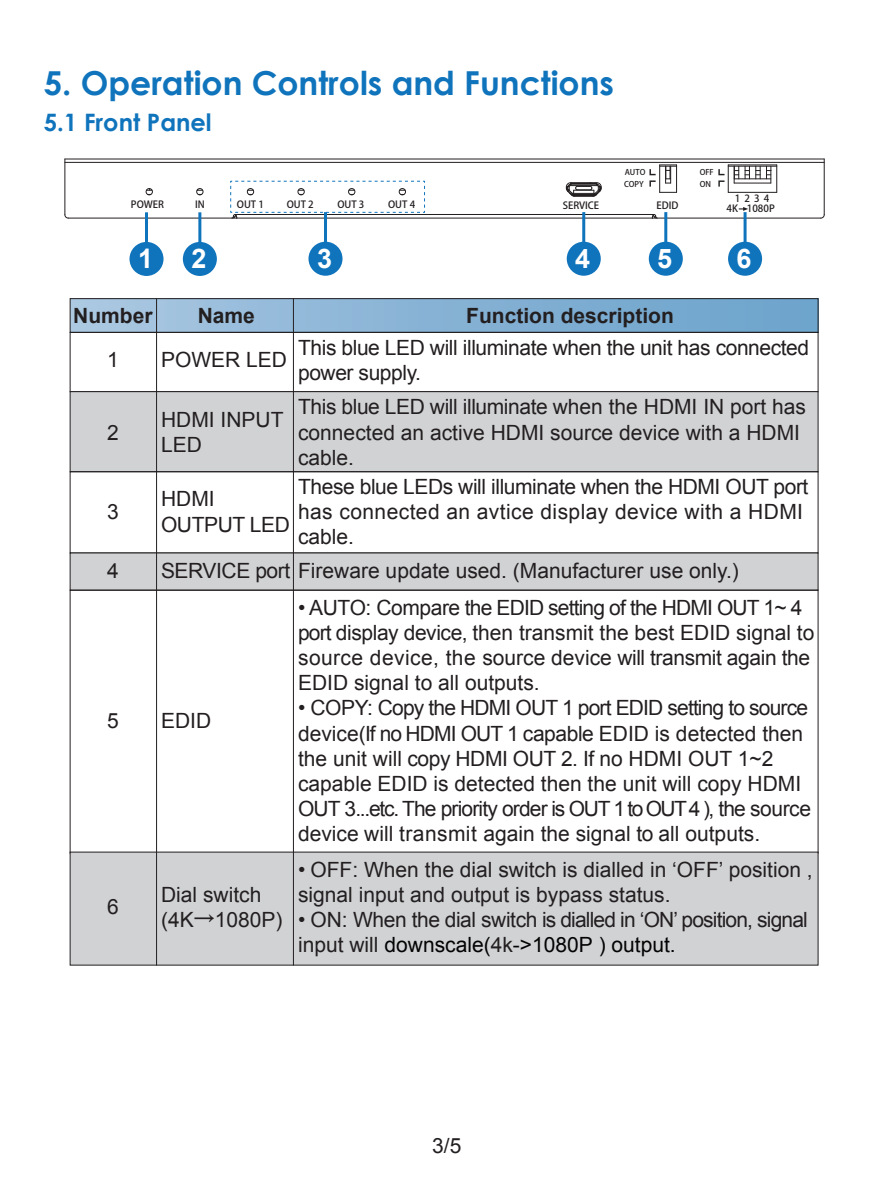
<style>
.page{position:relative;width:893px;height:1191px;background:#fff}
.page>*{position:absolute;margin:0;border:0;box-sizing:border-box;transform-origin:0 0}
.t1{font:700 33px "Century Gothic";color:#1074bc}
.t2{font:700 27px "Arial";color:#fff}
.t3{font:700 24px "Century Gothic";color:#1074bc}
.t4{font:21px/25.2px "Arial";color:#231f20}
.t5{font:21px/25.2px "Arial";letter-spacing:-.02em;color:#231f20}
.t6{font:700 21px "Arial";color:#231f20}
.t7{font:9.9px/9.9px "Helvetica 65 Medium G Bpc EUC H";color:#231f20;text-align:center}
.t8{font:7.8px/11.7px "Helvetica 65 Medium G Bpc EUC H";color:#231f20}
.s1{font-family:"Microsoft Ya Hei"}
.s2{color:#030303}
</style>
<div class="page">
<div style="left:129px;top:242px;width:35px;height:34px;background:#1074bc;border-radius:50%"></div>
<hr style="left:64px;top:159px;width:1px;height:56px;background:#231f20">
<hr style="left:657px;top:217px;width:164px;height:2px;background:#231f20">
<hr style="left:237px;top:217px;width:415px;height:2px;background:#231f20">
<hr style="left:68px;top:217px;width:164px;height:2px;background:#231f20">
<hr style="left:235px;top:214px;width:419px;height:1px;background:#231f20">
<hr style="left:728px;top:192px;width:49px;height:1px;background:#231f20">
<hr style="left:734px;top:182px;width:37px;height:2px;background:#231f20">
<hr style="left:734px;top:178px;width:37px;height:1px;background:#231f20">
<hr style="left:728px;top:166px;width:49px;height:1px;background:#231f20">
<hr style="left:728px;top:164px;width:49px;height:1px;background:#231f20">
<hr style="left:65px;top:162px;width:759px;height:1px;background:#231f20">
<hr style="left:65px;top:158px;width:759px;height:1px;background:#231f20">
<svg style="left:745px;top:165px;width:32px;height:27px"></svg>
<hr style="left:824px;top:159px;width:1px;height:56px;background:#231f20">
<svg style="left:64px;top:214px;width:5px;height:5px"></svg>
<svg style="left:820px;top:214px;width:5px;height:5px"></svg>
<svg style="left:652px;top:214px;width:6px;height:5px"></svg>
<svg style="left:566px;top:182px;width:36px;height:15px"></svg>
<div style="left:196px;top:188px;width:7px;height:7px;border:1px solid #231f20;border-radius:50%"></div>
<div style="left:146px;top:188px;width:7px;height:7px;border:1px solid #231f20;border-radius:50%"></div>
<svg style="left:739px;top:207px;width:9px;height:4px"></svg>
<svg style="left:718px;top:165px;width:21px;height:27px"></svg>
<svg style="left:649px;top:164px;width:28px;height:29px"></svg>
<hr style="left:145px;top:212px;width:3px;height:35px;background:#1074bc">
<div style="left:183px;top:242px;width:34px;height:34px;background:#1074bc;border-radius:50%"></div>
<hr style="left:198px;top:212px;width:3px;height:35px;background:#1074bc">
<svg style="left:230px;top:180px;width:195px;height:39px"></svg>
<div style="left:308px;top:242px;width:34px;height:34px;background:#1074bc;border-radius:50%"></div>
<hr style="left:324px;top:212px;width:3px;height:35px;background:#1074bc">
<div style="left:567px;top:242px;width:34px;height:34px;background:#1074bc;border-radius:50%"></div>
<hr style="left:582px;top:212px;width:3px;height:35px;background:#1074bc">
<div style="left:649px;top:242px;width:34px;height:34px;background:#1074bc;border-radius:50%"></div>
<hr style="left:664px;top:212px;width:3px;height:35px;background:#1074bc">
<div style="left:728px;top:242px;width:34px;height:34px;background:#1074bc;border-radius:50%"></div>
<hr style="left:744px;top:212px;width:3px;height:35px;background:#1074bc">
<div style="left:70px;top:299px;width:748px;height:33px;background:linear-gradient(to right,#a9c6e0,#69a1ca)"></div>
<div style="left:70px;top:298px;width:748px;height:35px;border:1px solid #231f20"></div>
<div style="left:70px;top:332px;width:748px;height:60px;border:1px solid #231f20"></div>
<div style="left:70px;top:391px;width:748px;height:81px;background:#d1d2d4;border:1px solid #231f20"></div>
<div style="left:70px;top:471px;width:748px;height:82px;border:1px solid #231f20"></div>
<div style="left:70px;top:552px;width:748px;height:38px;background:#d1d2d4;border:1px solid #231f20"></div>
<div style="left:70px;top:851px;width:748px;height:114px;background:#d1d2d4"></div>
<hr style="left:156px;top:298px;width:1px;height:667px;background:#231f20">
<hr style="left:293px;top:298px;width:1px;height:667px;background:#231f20">
<h1 class="t1" style="left:44px;top:58px;width:572px">5. Operation Controls and Functions</h1>
<p class="t3" style="left:44px;top:104px;width:169px">5.1 Front Panel</p>
<p class="t8" style="left:624px;top:166px;width:23px">AUTO<br>COPY</p>
<p class="t8" style="left:700px;top:166px;width:16px">OFF<br>ON</p>
<p class="t7" style="left:131px;top:199px;width:35px">POWER</p>
<p class="t7" style="left:195px;top:199px;width:11px">IN</p>
<p class="t7" style="left:237px;top:199px;width:29px">OUT 1</p>
<p class="t7" style="left:287px;top:199px;width:29px">OUT 2</p>
<p class="t7" style="left:337px;top:199px;width:29px">OUT 3</p>
<p class="t7" style="left:388px;top:199px;width:29px">OUT 4</p>
<p class="t7" style="left:656px;top:200px;width:23px">EDID</p>
<p class="t7" style="left:727px;top:194px;width:50px">1 2 3 4<br>4K 1080P</p>
<p class="t7" style="left:563px;top:200px;width:38px">SERVICE</p>
<p class="t2" style="left:138px;top:241px;width:17px">1</p>
<p class="t2" style="left:191px;top:241px;width:17px">2</p>
<p class="t2" style="left:317px;top:240px;width:17px">3</p>
<p class="t2" style="left:575px;top:240px;width:17px">4</p>
<p class="t2" style="left:657px;top:240px;width:17px">5</p>
<p class="t2" style="left:737px;top:240px;width:17px">6</p>
<p class="t6" style="left:198px;top:301px;width:59px">Name</p>
<p class="t6" style="left:73px;top:301px;width:81px">Number</p>
<p class="t6" style="left:466px;top:301px;width:209px">Function description</p>
<p class="t4" style="left:107px;top:348px;width:13px">1</p>
<p class="t5" style="left:298px;top:335px;width:513px">This blue LED will illuminate when the unit has connected power supply.</p>
<p class="t4" style="left:161px;top:348px;width:128px">POWER LED</p>
<p class="t4" style="left:107px;top:420px;width:13px">2</p>
<p class="t4" style="left:107px;top:499px;width:13px">3</p>
<p class="t4" style="left:161px;top:407px;width:124px">HDMI INPUT<br>LED</p>
<p class="t5" style="left:161px;top:487px;width:130px">HDMI<br>OUTPUT LED</p>
<p class="t4" style="left:298px;top:395px;width:509px">This blue LED will illuminate when the HDMI IN port has connected an active HDMI source device with a HDMI cable.</p>
<p class="t4" style="left:298px;top:474px;width:512px">These blue LEDs will illuminate when the HDMI OUT port has connected an avtice display device with a HDMI cable.</p>
<p class="t4" style="left:107px;top:558px;width:13px">4</p>
<p class="t4" style="left:161px;top:558px;width:579px">SERVICE port Fireware update used. (Manufacturer use only.)</p>
<p class="t4" style="left:107px;top:708px;width:13px">5</p>
<p class="t4" style="left:161px;top:708px;width:52px">EDID</p>
<p class="t4" style="left:107px;top:894px;width:13px">6</p>
<p class="t4" style="left:161px;top:882px;width:123px">Dial switch (4K<span class="s1">→</span>1080P)</p>
<p class="t4" style="left:298px;top:595px;width:518px">• AUTO: Compare the EDID setting of the HDMI OUT 1~ 4 port display device, then transmit the best EDID signal to source device, the source device will transmit again the EDID signal to all outputs.</p>
<p class="t4" style="left:298px;top:695px;width:514px">• COPY: Copy the HDMI OUT 1 port EDID setting to source device(If no HDMI OUT 1 capable EDID is detected then the unit will copy HDMI OUT 2. If no HDMI OUT 1~2 capable EDID is detected then the unit will copy HDMI OUT 3...etc. The priority order is OUT 1 to OUT 4 ), the source device will transmit again the signal to all outputs.</p>
<p class="t4" style="left:298px;top:857px;width:516px">• OFF: When the dial switch is dialled in ‘OFF’ position , signal input and output is bypass status.</p>
<p class="t5" style="left:298px;top:907px;width:511px">• ON: When the dial switch is dialled in ‘ON’ position, signal input will <span class="s2">downscale(</span>4k<span class="s2">-&gt;1080P ) output.</span></p>
<p class="t4" style="left:432px;top:1133px;width:31px">3/5</p>
</div>
